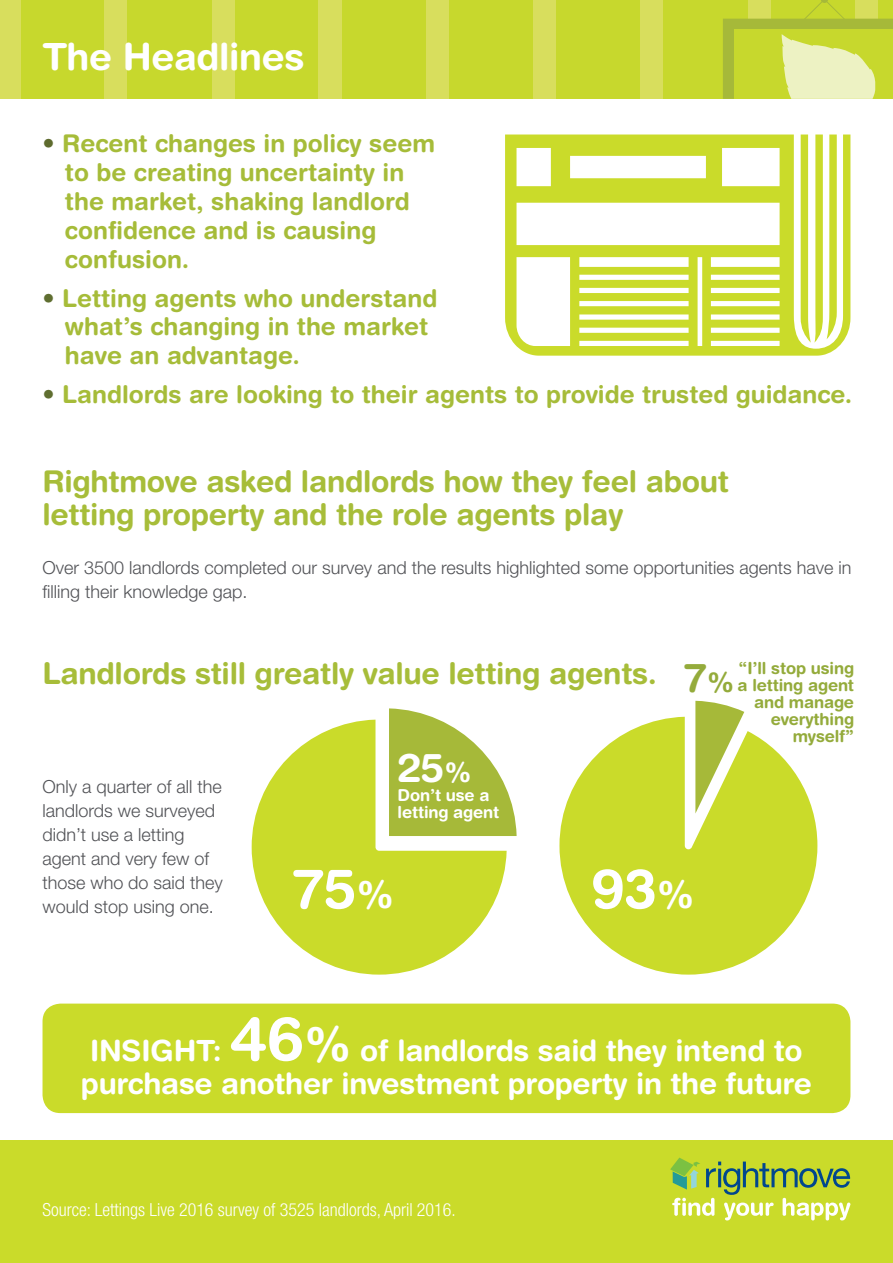
<style>
.page{position:relative;width:893px;height:1263px;background:#fff}
.page>*{position:absolute;margin:0;border:0;box-sizing:border-box;transform-origin:0 0}
.body{font:700 55.2px "Helvetica Rounded LT Std";color:#fff}
.body-2{font:700 39.9px "Helvetica Rounded LT Std";color:#fff}
.body-3{font:700 39.9px "Helvetica Rounded LT Std";color:#94ab3b}
.body-4{font:700 37.5px "Helvetica Rounded LT Std";letter-spacing:-.01em;color:#fff}
.body-5{font:700 30px/33px "Helvetica Rounded LT Std";letter-spacing:-.01em;color:#a7bd39}
.body-6{font:700 29.55px/33px "Helvetica Rounded LT Std";letter-spacing:-.01em;color:#fff;text-align:center}
.body-7{font:700 24.45px "Helvetica Rounded LT Std";color:#a6bc39}
.body-8{font:300 18px/24px "Helvetica Neue LT Std";color:#515256}
.t1{font:300 condensed 18px "Helvetica Neue LT Std";color:#fff}
.body-9{font:700 16.65px/17px "Helvetica Rounded LT Std";letter-spacing:-.01em;color:#94ab3b;text-align:right}
.body-10{font:700 16.65px/16.6px "Helvetica Rounded LT Std";letter-spacing:-.01em;color:#fff}
.s1{color:#5e6b2e}
.s2{color:#5f6e30}
.s3{font-size:27.75px}
.s4{font-size:38.4px}
.s5{font-size:29.25px}
.s6{font-size:61.2px}
.s7{font-size:48.15px}
</style>
<div class="page">
<div style="left:43px;top:1003px;width:807px;height:110px;background:#cadb2a;border-radius:18px"></div>
<div style="left:0;top:1140px;width:893px;height:123px;background:#cadb2a"></div>
<svg style="left:670px;top:1157px;width:180px;height:63px"></svg>
<svg style="left:505px;top:134px;width:345px;height:222px"></svg>
<svg style="left:389px;top:708px;width:128px;height:128px"></svg>
<svg style="left:252px;top:720px;width:255px;height:254px;fill:#cadb2a"></svg>
<svg style="left:559px;top:717px;width:258px;height:257px;fill:#cadb2a"></svg>
<svg style="left:695px;top:701px;width:49px;height:112px"></svg>
<div style="left:0;top:0;width:893px;height:99px;background:#c7d82d"></div>
<div style="left:0;top:0;width:20px;height:99px;background:#d8de5d"></div>
<div style="left:104px;top:0;width:23px;height:99px;background:#d8de5d"></div>
<div style="left:212px;top:0;width:23px;height:99px;background:#d8de5d"></div>
<div style="left:319px;top:0;width:23px;height:99px;background:#d8de5d"></div>
<div style="left:426px;top:0;width:23px;height:99px;background:#d8de5d"></div>
<div style="left:533px;top:0;width:23px;height:99px;background:#d8de5d"></div>
<div style="left:640px;top:0;width:23px;height:99px;background:#d8de5d"></div>
<svg style="left:723px;top:0;width:170px;height:99px"></svg>
<p class="body-4" style="left:43px;top:34px;width:264px">The Headlines</p>
<p class="body-7" style="left:43px;top:129px;width:394px"><span class="s1">•</span> Recent changes in policy seem</p>
<p class="body-7" style="left:65px;top:158px;width:341px">to be creating uncertainty in</p>
<p class="body-7" style="left:65px;top:186px;width:346px">the market, shaking landlord</p>
<p class="body-7" style="left:65px;top:215px;width:313px">confidence and is causing</p>
<p class="body-7" style="left:65px;top:244px;width:126px">confusion.</p>
<p class="body-7" style="left:43px;top:283px;width:396px"><span class="s2">•</span> Letting agents who understand</p>
<p class="body-7" style="left:65px;top:312px;width:365px">what’s changing in the market</p>
<p class="body-7" style="left:65px;top:341px;width:236px">have an advantage.</p>
<p class="body-7" style="left:43px;top:380px;width:811px"><span class="s2">•</span> Landlords are looking to their agents to provide trusted guidance.</p>
<p class="body-5" style="left:43px;top:464px;width:688px">Rightmove asked landlords how they feel about letting property and the role agents play</p>
<p class="body-8" style="left:43px;top:555px;width:810px">Over 3500 landlords completed our survey and the results highlighted some opportunities agents have in filling their knowledge gap.</p>
<p class="body-5" style="left:43px;top:656px;width:616px">Landlords still greatly value letting agents.</p>
<p class="body-3" style="left:684px;top:653px;width:52px">7<span class="s3">%</span></p>
<p class="body-9" style="left:738px;top:659px;width:118px">“I’ll stop using a letting agent and manage everything myself”</p>
<p class="body-8" style="left:42px;top:774px;width:182px">Only a quarter of all the landlords we surveyed didn’t use a letting agent and very few of those who do said they would stop using one.</p>
<p class="body-2" style="left:398px;top:743px;width:76px">25<span class="s3">%</span></p>
<p class="body-10" style="left:398px;top:786px;width:103px">Don’t use a letting agent</p>
<p class="body" style="left:293px;top:855px;width:103px">75<span class="s4">%</span></p>
<p class="body" style="left:591px;top:855px;width:105px">93<span class="s4">%</span></p>
<p class="body-6" style="left:81px;top:1033px;width:733px"><span class="s5">INSIGHT:</span> <span class="s6">46</span><span class="s7">%</span> of landlords said they intend to purchase another investment property in the future</p>
<p class="t1" style="left:43px;top:1200px;width:415px">Source: Lettings Live 2016 survey of 3525 landlords, April 2016.</p>
</div>
